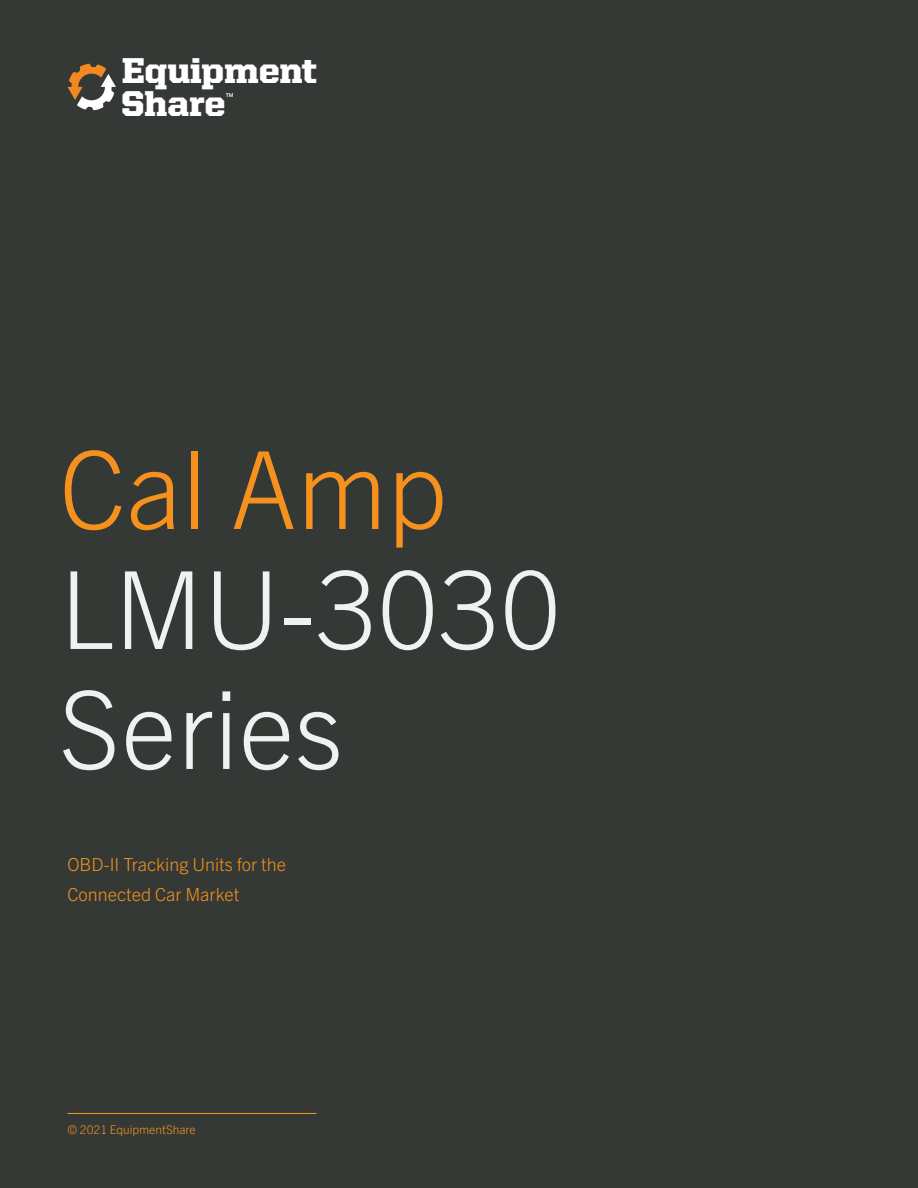
<style>
.page{position:relative;width:918px;height:1188px;background:#353935}
.page>*{position:absolute;margin:0;border:0;box-sizing:border-box;transform-origin:0 0}
.t1{font:300 108px/120px "Trade Gothic Next LT Pro";color:#f0f1f2}
.t2{font:300 108px "Trade Gothic Next LT Pro";color:#f6911e}
.t3{font:900 36px/32.5px "United Serif Reg";color:#fff}
.t4{font:300 18px/30px "Trade Gothic Next LT Pro";color:#f6911e}
.t5{font:300 12px "Trade Gothic Next LT Pro";color:#f6911e}
.t6{font:500 5.25px "Helvetica Neue";color:#fff}
</style>
<div class="page">
<hr style="left:68px;top:1113px;width:248px;height:1px;background:#f6911e">
<svg style="left:68px;top:64px;width:48px;height:46px"></svg>
<h2 class="t3" style="left:121px;top:54px;width:198px">Equipment<br>Share</h2>
<p class="t6" style="left:226px;top:91px;width:9px">TM</p>
<h1 class="t2" style="left:59px;top:415px;width:390px">Cal Amp</h1>
<h1 class="t1" style="left:59px;top:543px;width:503px">LMU-3030<br>Series</h1>
<p class="t4" style="left:68px;top:849px;width:220px">OBD-II Tracking Units for the<br>Connected Car Market</p>
<p class="t5" style="left:68px;top:1121px;width:130px">© 2021 EquipmentShare</p>
</div>
